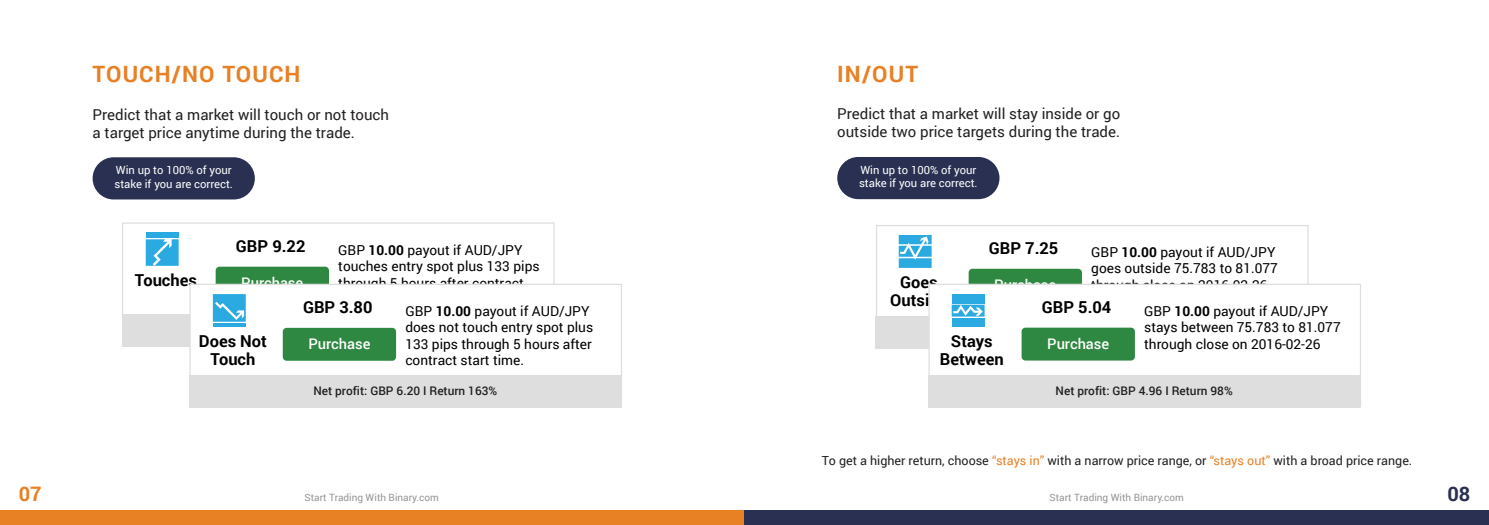
<style>
.page{position:relative;width:1489px;height:525px;background:#fff}
.page>*{position:absolute;margin:0;border:0;box-sizing:border-box;transform-origin:0 0}
.t1{font:700 22.5px "Roboto";letter-spacing:.05em;color:#e88024}
.t2{font:700 20px "Roboto";color:#e88024}
.t3{font:700 20px "Roboto";color:#293051}
.t4{font:700 16.5px/17.4px "Roboto";color:#010101;text-align:center}
.t5{font:15px/18px "Roboto";color:#221f20}
.t6{font:500 14.62px "Roboto";color:#fff}
.t7{font:13.75px/16.5px "Roboto";color:#010101}
.t8{font:12.5px "Roboto";color:#221f20}
.t9{font:500 11.88px "Roboto";color:#221f1f}
.t10{font:11.25px/13.5px "Roboto";color:#fff}
.t11{font:10px "Roboto";color:#939597}
.s1{font-weight:700}
.s2{color:#e88024}
</style>
<div class="page">
<div style="left:876px;top:225px;width:432px;height:124px;background:#fff;border:1px solid #dfdede"></div>
<div style="left:875px;top:316px;width:431px;height:33px;background:#dfdede"></div>
<div style="left:968px;top:269px;width:114px;height:33px;background:#2f8841;border-radius:4px"></div>
<svg style="left:898px;top:235px;width:33px;height:33px"></svg>
<div style="left:928px;top:284px;width:433px;height:123px;background:#fff;border:1px solid #dfdede"></div>
<div style="left:928px;top:375px;width:431px;height:32px;background:#dfdede"></div>
<div style="left:1021px;top:327px;width:114px;height:33px;background:#2f8841;border-radius:4px"></div>
<svg style="left:951px;top:305px;width:33px;height:11px"></svg>
<div style="left:951px;top:318px;width:33px;height:9px;background:#2aaae1"></div>
<div style="left:951px;top:294px;width:33px;height:9px;background:#2aaae1"></div>
<div style="left:837px;top:157px;width:162px;height:42px;background:#293051;border-radius:21px"></div>
<div style="left:122px;top:222px;width:432px;height:124px;background:#fff;border:1px solid #dfdede"></div>
<div style="left:123px;top:314px;width:431px;height:32px;background:#dfdede"></div>
<div style="left:216px;top:267px;width:113px;height:32px;background:#2f8841;border-radius:4px"></div>
<svg style="left:146px;top:239px;width:33px;height:27px"></svg>
<div style="left:146px;top:233px;width:33px;height:5px;background:#2aaae1"></div>
<div style="left:189px;top:284px;width:433px;height:123px;background:#fff;border:1px solid #dfdede"></div>
<div style="left:190px;top:375px;width:431px;height:33px;background:#dfdede"></div>
<div style="left:283px;top:328px;width:113px;height:33px;background:#2f8841;border-radius:4px"></div>
<hr style="left:213px;top:323px;width:33px;height:4px;background:#2aaae1">
<svg style="left:213px;top:294px;width:33px;height:28px"></svg>
<div style="left:93px;top:157px;width:162px;height:42px;background:#293051;border-radius:21px"></div>
<div style="left:0;top:511px;width:744px;height:14px;background:#e88024"></div>
<div style="left:744px;top:511px;width:744px;height:14px;background:#293051"></div>
<h1 class="t1" style="left:93px;top:63px;width:209px">TOUCH/NO TOUCH</h1>
<p class="t5" style="left:93px;top:106px;width:298px">Predict that a market will touch or not touch a target price anytime during the trade.</p>
<h1 class="t1" style="left:837px;top:63px;width:82px">IN/OUT</h1>
<p class="t5" style="left:837px;top:106px;width:284px">Predict that a market will stay inside or go outside two price targets during the trade.</p>
<p class="t10" style="left:114px;top:164px;width:120px">Win up to 100% of your stake if you are correct.</p>
<p class="t10" style="left:859px;top:164px;width:120px">Win up to 100% of your stake if you are correct.</p>
<p class="t4" style="left:236px;top:238px;width:71px">GBP 9.22</p>
<p class="t7" style="left:338px;top:242px;width:203px">GBP <span class="s1">10.00</span> payout if AUD/JPY touches entry spot plus 133 pips through 5 hours after contract start time.</p>
<p class="t4" style="left:135px;top:272px;width:64px">Touches</p>
<p class="t6" style="left:241px;top:277px;width:64px">Purchase</p>
<p class="t4" style="left:303px;top:299px;width:71px">GBP 3.80</p>
<p class="t7" style="left:405px;top:303px;width:189px">GBP <span class="s1">10.00</span> payout if AUD/JPY does not touch entry spot plus<br>133 pips through 5 hours after contract start time.</p>
<p class="t4" style="left:199px;top:334px;width:69px">Does Not<br>Touch</p>
<p class="t6" style="left:308px;top:338px;width:64px">Purchase</p>
<p class="t4" style="left:989px;top:240px;width:71px">GBP 7.25</p>
<p class="t7" style="left:1091px;top:244px;width:188px">GBP <span class="s1">10.00</span> payout if AUD/JPY goes outside 75.783 to 81.077</p>
<p class="t4" style="left:890px;top:275px;width:59px">Goes<br>Outside</p>
<p class="t6" style="left:994px;top:279px;width:64px">Purchase</p>
<p class="t7" style="left:1091px;top:277px;width:178px">through close on 2016-02-26</p>
<p class="t4" style="left:1042px;top:299px;width:71px">GBP 5.04</p>
<p class="t7" style="left:1144px;top:303px;width:198px">GBP <span class="s1">10.00</span> payout if AUD/JPY stays between 75.783 to 81.077</p>
<p class="t4" style="left:940px;top:333px;width:65px">Stays<br>Between</p>
<p class="t6" style="left:1047px;top:337px;width:64px">Purchase</p>
<p class="t7" style="left:1144px;top:336px;width:178px">through close on 2016-02-26</p>
<p class="t9" style="left:313px;top:386px;width:185px">Net profit: GBP 6.20 I Return 163%</p>
<p class="t9" style="left:1055px;top:385px;width:179px">Net profit: GBP 4.96 I Return 98%</p>
<p class="t8" style="left:822px;top:454px;width:592px">To get a higher return, choose <span class="s2">“stays in”</span> with a narrow price range, or <span class="s2">“stays out”</span> with a broad price range.</p>
<h2 class="t2" style="left:19px;top:484px;width:24px">07</h2>
<p class="t11" style="left:304px;top:492px;width:136px">Start Trading With Binary.com</p>
<p class="t11" style="left:1049px;top:492px;width:136px">Start Trading With Binary.com</p>
<h2 class="t3" style="left:1447px;top:484px;width:24px">08</h2>
</div>
